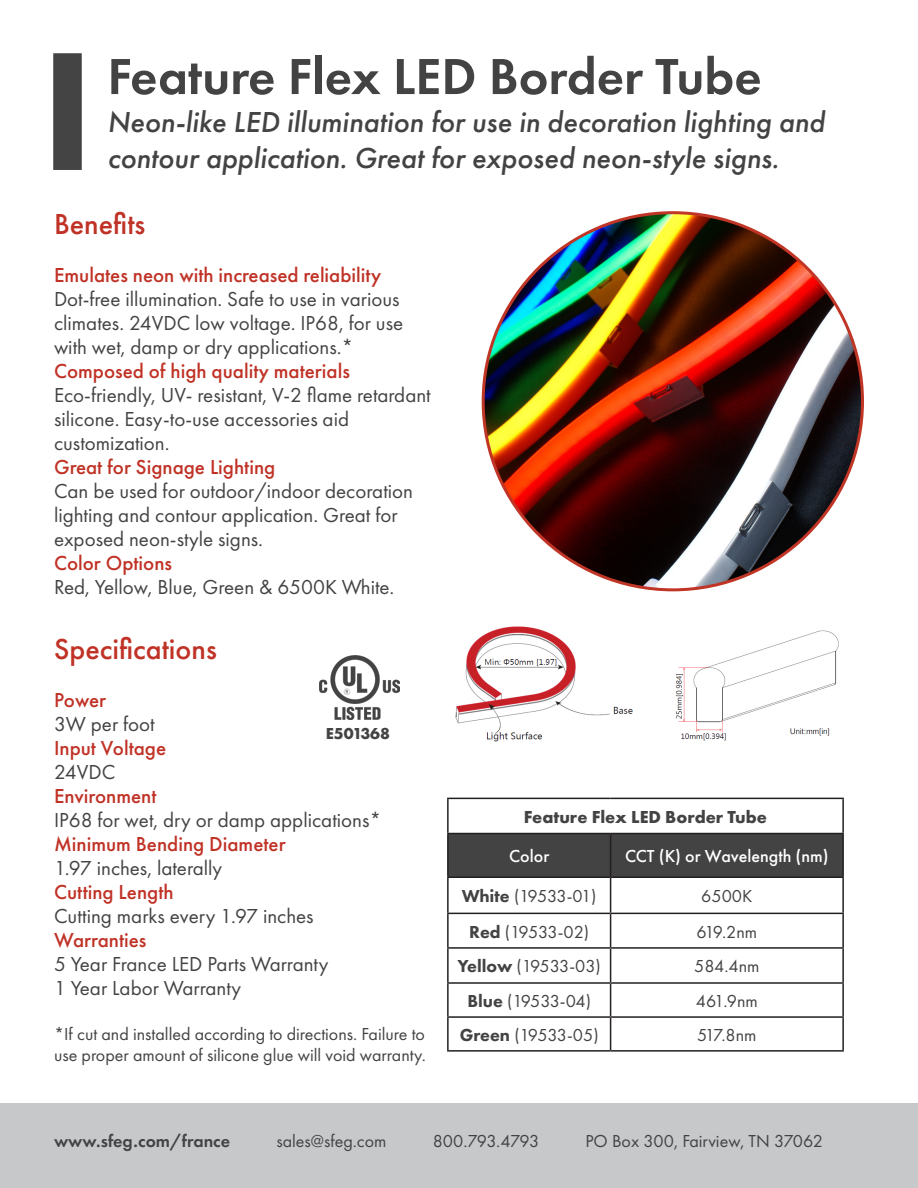
<style>
.page{position:relative;width:918px;height:1188px;background:#fff}
.page>*{position:absolute;margin:0;border:0;box-sizing:border-box;transform-origin:0 0}
.t1{font:600 52.5px "Futura PT";color:#434343}
.t2{font:italic 500 30px "Futura PT";color:#434343}
.t3{font:500 30px "Futura PT";color:#c03226}
.t4{font:21px/24px "Futura PT";color:#434343}
.t5{font:500 21px "Futura PT";color:#c03226}
.t6{font:18px/21px "Futura PT";color:#434343}
.t7{font:500 18px "Futura PT";color:#fff}
.t8{font:700 18px "Futura PT";color:#434343}
.t9{font:600 18px "Futura PT";color:#434343}
.t10{font:18px "Futura PT";letter-spacing:-.04em;color:#434343}
.t11{font:700 16.5px "Futura PT";color:#434343}
.s1{font-weight:800}
</style>
<div class="page">
<div style="left:0;top:1104px;width:918px;height:84px;background:#c7c8ca"></div>
<img style="left:675px;top:630px;width:164px;height:111px">
<div style="left:53px;top:53px;width:29px;height:117px;background:#444;border:2px solid #434343"></div>
<img style="left:455px;top:626px;width:178px;height:116px">
<div style="left:449px;top:834px;width:393px;height:42px;background:#434343"></div>
<hr style="left:447px;top:798px;width:164px;height:1px;background:#231f20">
<hr style="left:447px;top:799px;width:2px;height:34px;background:#231f20">
<hr style="left:611px;top:798px;width:233px;height:1px;background:#231f20">
<hr style="left:842px;top:799px;width:2px;height:34px;background:#231f20">
<hr style="left:447px;top:878px;width:2px;height:35px;background:#231f20">
<hr style="left:610px;top:878px;width:1px;height:35px;background:#231f20">
<hr style="left:842px;top:878px;width:2px;height:35px;background:#231f20">
<hr style="left:447px;top:914px;width:2px;height:33px;background:#231f20">
<hr style="left:610px;top:914px;width:1px;height:33px;background:#231f20">
<hr style="left:842px;top:914px;width:2px;height:33px;background:#231f20">
<hr style="left:447px;top:949px;width:2px;height:33px;background:#231f20">
<hr style="left:610px;top:949px;width:1px;height:33px;background:#231f20">
<hr style="left:842px;top:949px;width:2px;height:33px;background:#231f20">
<hr style="left:447px;top:984px;width:2px;height:32px;background:#231f20">
<hr style="left:610px;top:984px;width:1px;height:32px;background:#231f20">
<hr style="left:842px;top:984px;width:2px;height:32px;background:#231f20">
<hr style="left:447px;top:1016px;width:164px;height:2px;background:#231f20">
<hr style="left:447px;top:1018px;width:2px;height:32px;background:#231f20">
<hr style="left:611px;top:1016px;width:233px;height:2px;background:#231f20">
<hr style="left:610px;top:1018px;width:1px;height:32px;background:#231f20">
<hr style="left:842px;top:1018px;width:2px;height:32px;background:#231f20">
<hr style="left:447px;top:1050px;width:164px;height:2px;background:#231f20">
<hr style="left:611px;top:1050px;width:233px;height:2px;background:#231f20">
<hr style="left:447px;top:833px;width:164px;height:1px;background:#231f20">
<hr style="left:447px;top:834px;width:2px;height:42px;background:#231f20">
<hr style="left:611px;top:833px;width:233px;height:1px;background:#231f20">
<hr style="left:610px;top:834px;width:1px;height:42px;background:#231f20">
<hr style="left:842px;top:834px;width:2px;height:42px;background:#231f20">
<hr style="left:447px;top:876px;width:164px;height:2px;background:#231f20">
<hr style="left:611px;top:876px;width:233px;height:2px;background:#231f20">
<hr style="left:447px;top:913px;width:164px;height:1px;background:#231f20">
<hr style="left:611px;top:913px;width:233px;height:1px;background:#231f20">
<hr style="left:447px;top:947px;width:164px;height:2px;background:#231f20">
<hr style="left:611px;top:947px;width:233px;height:2px;background:#231f20">
<hr style="left:447px;top:982px;width:164px;height:2px;background:#231f20">
<hr style="left:611px;top:982px;width:233px;height:2px;background:#231f20">
<img style="left:320px;top:655px;width:79px;height:64px">
<img style="left:483px;top:213px;width:379px;height:377px">
<p class="t1" style="left:107px;top:44px;width:656px">Feature Flex LED Border Tube</p>
<p class="t2" style="left:107px;top:103px;width:719px">Neon-like LED illumination for use in decoration lighting and</p>
<p class="t2" style="left:107px;top:139px;width:673px">contour application. Great for exposed neon-style signs.</p>
<p class="t3" style="left:54px;top:206px;width:93px">Benefits</p>
<p class="t5" style="left:54px;top:262px;width:329px">Emulates neon with increased reliability</p>
<p class="t4" style="left:54px;top:287px;width:347px">Dot-free illumination. Safe to use in various</p>
<p class="t4" style="left:54px;top:311px;width:351px">climates. 24VDC low voltage. IP68, for use with wet, damp or dry applications.*</p>
<p class="t5" style="left:54px;top:358px;width:297px">Composed of high quality materials</p>
<p class="t4" style="left:54px;top:383px;width:378px">Eco-friendly, UV- resistant, V-2 flame retardant</p>
<p class="t4" style="left:54px;top:407px;width:297px">silicone. Easy-to-use accessories aid</p>
<p class="t4" style="left:54px;top:431px;width:117px">customization.</p>
<p class="t5" style="left:54px;top:454px;width:223px">Great for Signage Lighting</p>
<p class="t4" style="left:54px;top:479px;width:361px">Can be used for outdoor/indoor decoration lighting and contour application. Great for exposed neon-style signs.</p>
<p class="t5" style="left:54px;top:550px;width:120px">Color Options</p>
<p class="t4" style="left:54px;top:575px;width:342px">Red, Yellow, Blue, Green &amp; 6500K White.</p>
<p class="t3" style="left:54px;top:631px;width:164px">Specifications</p>
<p class="t5" style="left:54px;top:687px;width:54px">Power</p>
<p class="t4" style="left:54px;top:711px;width:102px">3W per foot</p>
<p class="t5" style="left:54px;top:735px;width:114px">Input Voltage</p>
<p class="t4" style="left:54px;top:759px;width:63px">24VDC</p>
<p class="t5" style="left:54px;top:783px;width:104px">Environment</p>
<p class="t4" style="left:54px;top:807px;width:329px">IP68 for wet, dry or damp applications*</p>
<p class="t5" style="left:54px;top:831px;width:233px">Minimum Bending Diameter</p>
<p class="t4" style="left:54px;top:855px;width:170px">1.97 inches, laterally</p>
<p class="t5" style="left:54px;top:879px;width:121px">Cutting Length</p>
<p class="t4" style="left:54px;top:903px;width:261px">Cutting marks every 1.97 inches</p>
<p class="t5" style="left:54px;top:927px;width:94px">Warranties</p>
<p class="t4" style="left:54px;top:951px;width:276px">5 Year France LED Parts Warranty</p>
<p class="t4" style="left:54px;top:975px;width:189px">1 Year Labor Warranty</p>
<p class="t6" style="left:54px;top:1023px;width:373px">*If cut and installed according to directions. Failure to use proper amount of silicone glue will void warranty.</p>
<p class="t11" style="left:326px;top:722px;width:66px">E501368</p>
<p class="t8" style="left:524px;top:805px;width:245px">Feature Flex LED Border Tube</p>
<p class="t7" style="left:509px;top:845px;width:42px">Color</p>
<p class="t7" style="left:625px;top:845px;width:205px">CCT (K) or Wavelength (nm)</p>
<p class="t6" style="left:462px;top:886px;width:136px"><span class="s1">White</span> (19533-01)</p>
<p class="t6" style="left:701px;top:886px;width:53px">6500K</p>
<p class="t6" style="left:469px;top:921px;width:122px"><span class="s1">Red</span> (19533-02)</p>
<p class="t6" style="left:696px;top:921px;width:62px">619.2nm</p>
<p class="t6" style="left:458px;top:956px;width:145px"><span class="s1">Yellow</span> (19533-03)</p>
<p class="t6" style="left:694px;top:956px;width:67px">584.4nm</p>
<p class="t6" style="left:467px;top:990px;width:125px"><span class="s1">Blue</span> (19533-04)</p>
<p class="t6" style="left:696px;top:990px;width:64px">461.9nm</p>
<p class="t6" style="left:460px;top:1024px;width:140px"><span class="s1">Green</span> (19533-05)</p>
<p class="t6" style="left:697px;top:1024px;width:61px">517.8nm</p>
<p class="t9" style="left:54px;top:1130px;width:178px">www.sfeg.com/france</p>
<p class="t6" style="left:276px;top:1130px;width:112px">sales@sfeg.com</p>
<p class="t10" style="left:433px;top:1130px;width:108px">800.793.4793</p>
<p class="t6" style="left:585px;top:1130px;width:239px">PO Box 300, Fairview, TN 37062</p>
</div>
